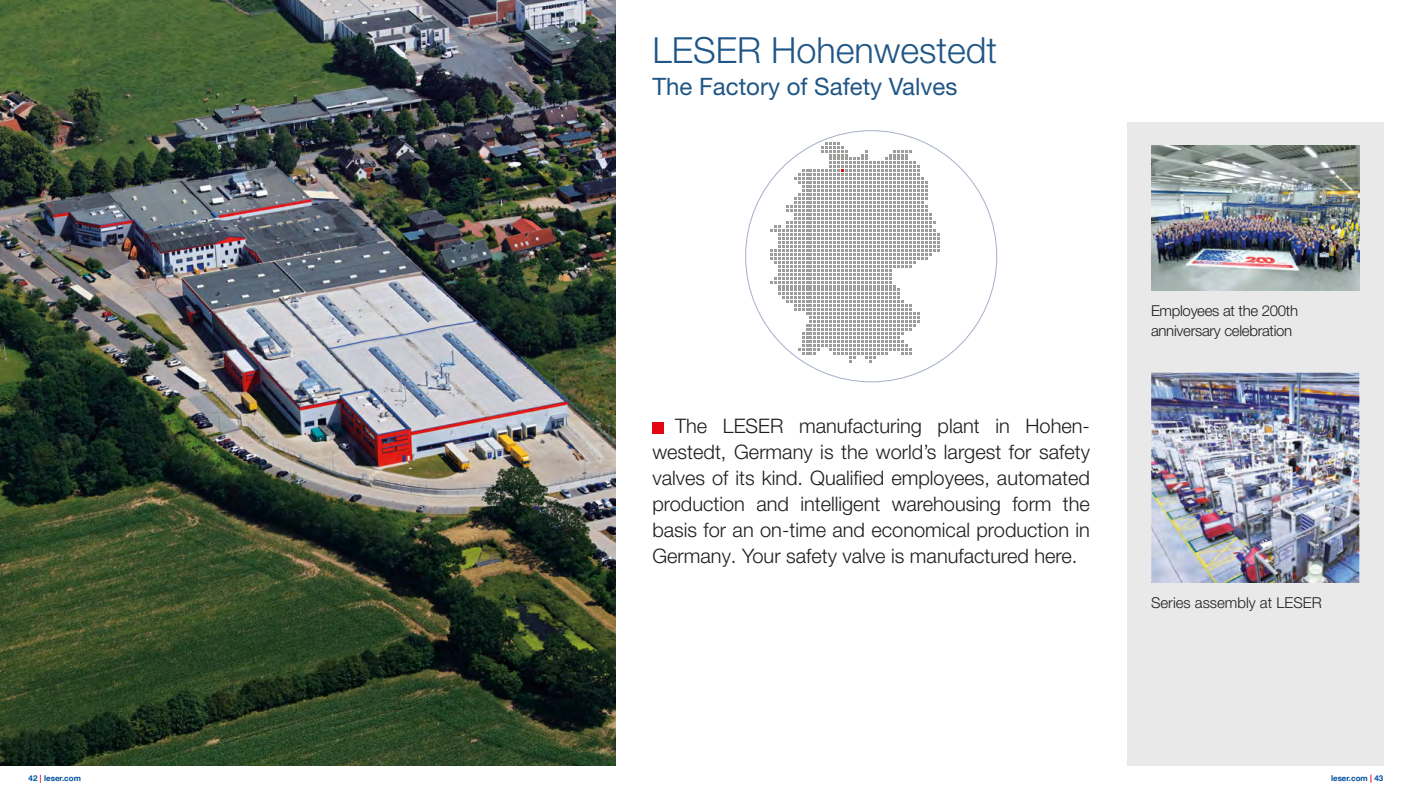
<style>
.page{position:relative;width:1412px;height:794px;background:#fff}
.page>*{position:absolute;margin:0;border:0;box-sizing:border-box;transform-origin:0 0}
.t1{font:300 36px "Helvetica Neue LT Pro";color:#1f5686}
.t2{font:24px "Helvetica Neue LT Pro";color:#1f5686}
.t3{font:300 20px/26px "Helvetica Neue LT Pro";color:#1d1d1b;text-align:justify}
.t4{font:300 15px/20px "Helvetica Neue LT Pro";letter-spacing:-.02em;color:#1d1d1b}
.t5{font:300 15px "Helvetica Neue LT Pro";color:#1d1d1b}
.t6{font:700 8px "Helvetica Neue LT Com";color:#004f9f}
.s1{color:#e30613}
</style>
<div class="page">
<div style="left:1127px;top:122px;width:256px;height:643px;background:#e9e9e9"></div>
<img style="left:0;top:0;width:615px;height:765px">
<div style="left:652px;top:422px;width:12px;height:11px;background:#e30613"></div>
<svg style="left:770px;top:142px;width:169px;height:221px"></svg>
<img style="left:1151px;top:373px;width:208px;height:210px">
<img style="left:1151px;top:146px;width:208px;height:145px">
<h1 class="t1" style="left:652px;top:28px;width:346px">LESER Hohenwestedt</h1>
<p class="t2" style="left:652px;top:71px;width:306px">The Factory of Safety Valves</p>
<p class="t3" style="left:652px;top:413px;width:439px;text-indent:23px">The LESER manufacturing plant in Hohen&shy;westedt, Germany is the world’s largest for safety valves of its kind. Qualified employees, automated production and intelligent warehousing form the basis for an on-time and economical production in Germany. Your safety valve is manufactured here.</p>
<p class="t4" style="left:1151px;top:300px;width:149px">Employees at the 200th anniversary celebration</p>
<p class="t5" style="left:1151px;top:593px;width:172px">Series assembly at LESER</p>
<p class="t6" style="left:29px;top:773px;width:54px">42 <span class="s1">|</span> leser.com</p>
<p class="t6" style="left:1331px;top:773px;width:54px">leser.com <span class="s1">|</span> 43</p>
</div>
